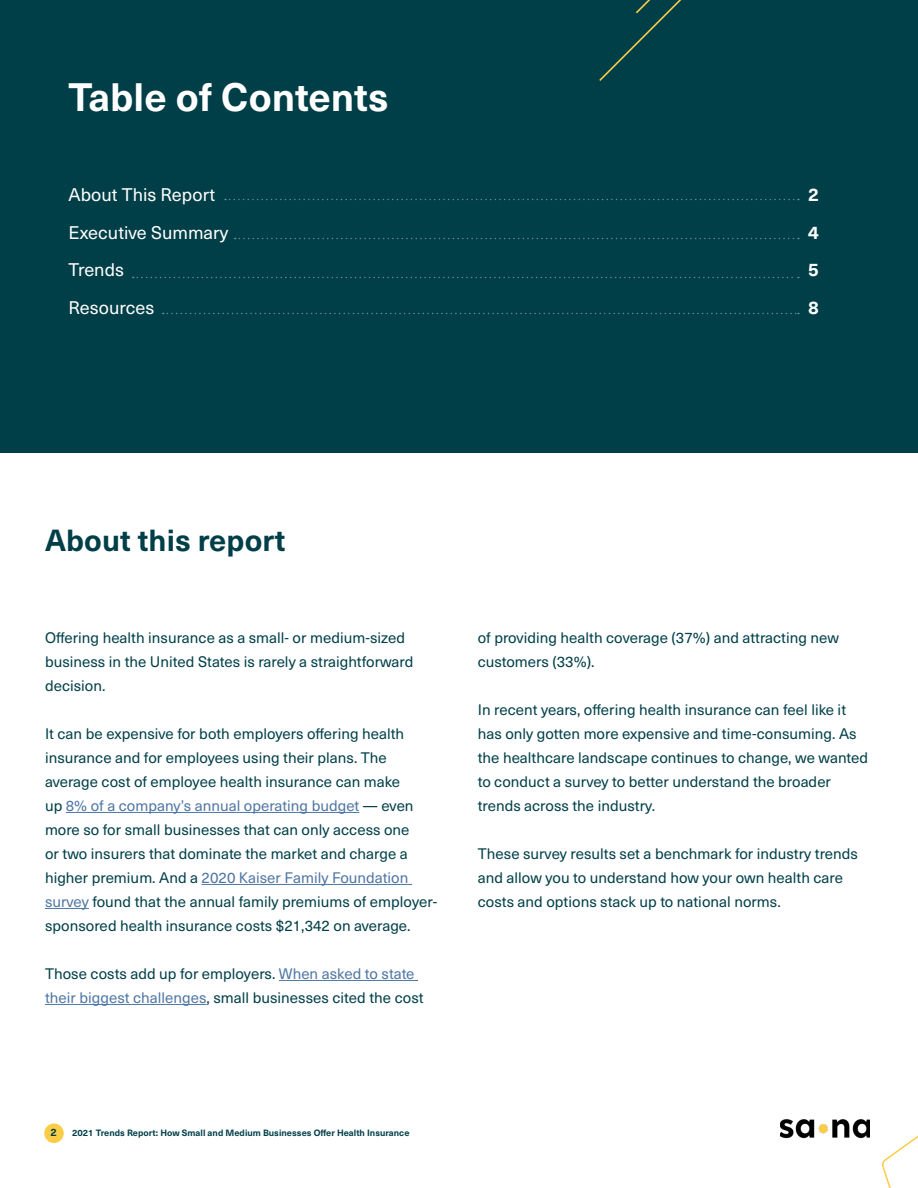
<style>
.page{position:relative;width:918px;height:1188px;background:#fff}
.page>*{position:absolute;margin:0;border:0;box-sizing:border-box;transform-origin:0 0}
.t1{font:700 39px "Neue Haas Unica W1 G";color:#fff}
.t2{font:700 30px "Neue Haas Unica W1 G";color:#003f48}
.t3{font:18px/37.5px "Neue Haas Unica W1 G";color:#fff}
.t4{font:700 18px/37.5px "Neue Haas Unica W1 G";color:#fff;text-align:justify}
.t5{font:15px/24px "Neue Haas Unica W1 G";color:#003f48}
.t6{font:700 10.5px "Neue Haas Unica W1 G";color:#003f48}
.t7{font:700 9px "Neue Haas Unica W1 G";color:#003f48}
.s1{color:#4f76a4}
</style>
<div class="page">
<svg style="left:882px;top:1135px;width:36px;height:53px"></svg>
<img style="left:780px;top:1119px;width:90px;height:20px">
<div style="left:44px;top:1124px;width:20px;height:19px;background:#fbcc45;border-radius:50%"></div>
<div style="left:0;top:0;width:918px;height:453px;background:#003f48"></div>
<svg style="left:599px;top:0;width:82px;height:81px"></svg>
<svg style="left:225px;top:199px;width:574px;height:1px"></svg>
<svg style="left:235px;top:238px;width:564px;height:1px"></svg>
<svg style="left:133px;top:277px;width:666px;height:1px"></svg>
<svg style="left:163px;top:313px;width:636px;height:1px"></svg>
<hr style="left:66px;top:812px;width:293px;height:1px;background:#4f76a4">
<hr style="left:202px;top:884px;width:210px;height:1px;background:#4f76a4">
<hr style="left:45px;top:908px;width:44px;height:1px;background:#4f76a4">
<hr style="left:279px;top:980px;width:139px;height:1px;background:#4f76a4">
<hr style="left:45px;top:1004px;width:162px;height:1px;background:#4f76a4">
<h1 class="t1" style="left:69px;top:67px;width:322px">Table of Contents</h1>
<p class="t3" style="left:69px;top:175px;width:161px">About This Report<br>Executive Summary<br>Trends<br>Resources</p>
<p class="t4" style="left:808px;top:175px;width:12px">2<br>4<br>5<br>8</p>
<h2 class="t2" style="left:45px;top:517px;width:242px">About this report</h2>
<p class="t5" style="left:45px;top:625px;width:370px">Offering health insurance as a small- or medium-sized business in the United States is rarely a straightforward decision.</p>
<p class="t5" style="left:45px;top:721px;width:394px">It can be expensive for both employers offering health insurance and for employees using their plans. The average cost of employee health insurance can make<br>up <span class="s1">8% of a company’s annual operating budget</span> — even more so for small businesses that can only access one<br>or two insurers that dominate the market and charge a higher premium. And a <span class="s1">2020 Kaiser Family Foundation survey</span> found that the annual family premiums of employer&shy;sponsored health insurance costs $21,342 on average.</p>
<p class="t5" style="left:45px;top:961px;width:380px">Those costs add up for employers. <span class="s1">When asked to state their biggest challenges</span>, small businesses cited the cost</p>
<p class="t5" style="left:478px;top:625px;width:363px">of providing health coverage (37%) and attracting new customers (33%).</p>
<p class="t5" style="left:478px;top:697px;width:392px">In recent years, offering health insurance can feel like it has only gotten more expensive and time-consuming. As the healthcare landscape continues to change, we wanted to conduct a survey to better understand the broader trends across the industry.</p>
<p class="t5" style="left:478px;top:841px;width:382px">These survey results set a benchmark for industry trends and allow you to understand how your own health care costs and options stack up to national norms.</p>
<p class="t6" style="left:50px;top:1124px;width:8px">2</p>
<p class="t7" style="left:72px;top:1126px;width:339px">2021 Trends Report: How Small and Medium Businesses Offer Health Insurance</p>
</div>
